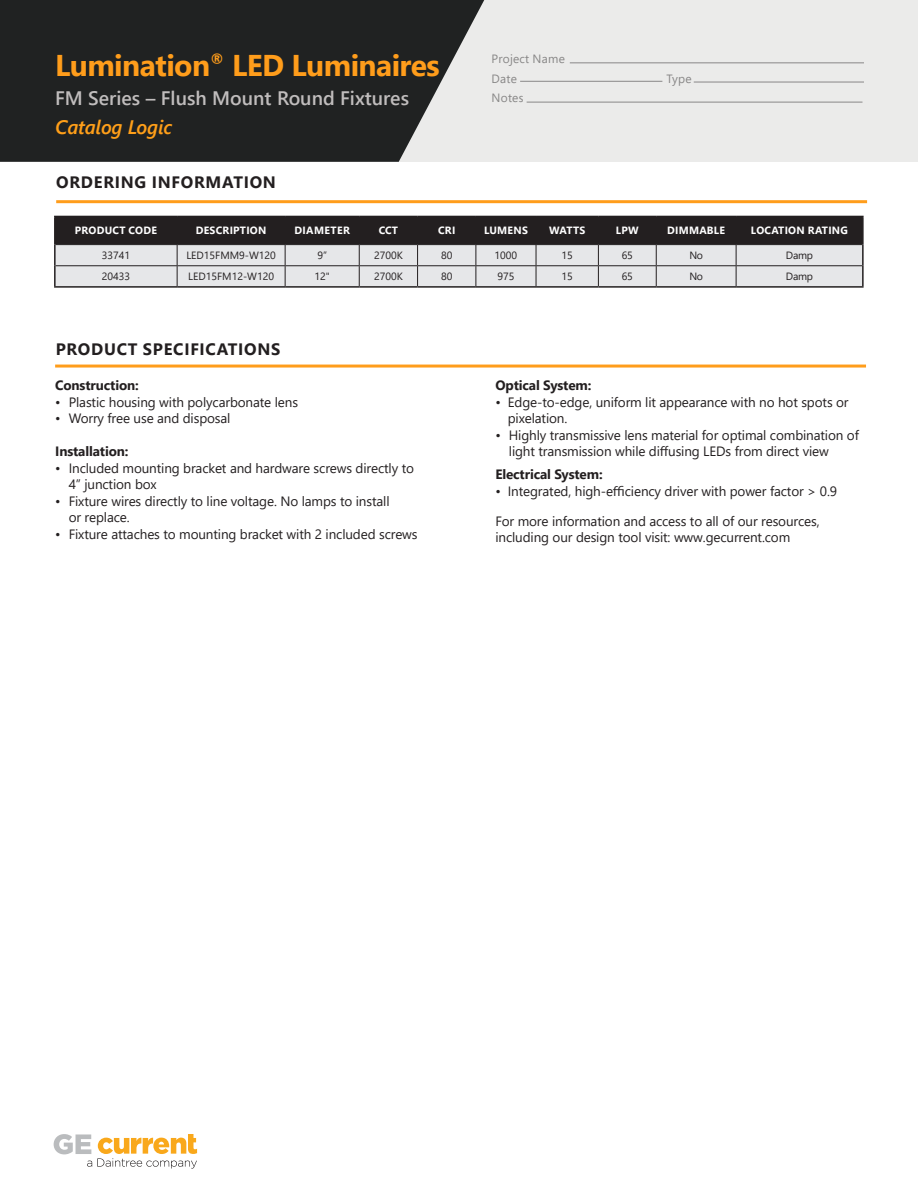
<style>
.page{position:relative;width:918px;height:1188px;background:#fff}
.page>*{position:absolute;margin:0;border:0;box-sizing:border-box;transform-origin:0 0}
.t1{font:700 30px "Segoe UI";letter-spacing:-.02em;color:#ff9d1b}
.t2{font:600 19.5px "Segoe UI";color:#c0bdbd}
.t3{font:italic 600 19.5px "Segoe UI";letter-spacing:-.01em;color:#ff9f19}
.t4{font:700 16.5px "Segoe UI";letter-spacing:.045em;color:#231f20}
.t5{font:13.5px/16.5px "Segoe UI";letter-spacing:-.01em;color:#231f20}
.t6{font:700 13.5px "Segoe UI";letter-spacing:-.01em;color:#231f20}
.t7{font:12px/19.5px "Segoe Pro";letter-spacing:.02em;color:#888787}
.t8{font:10.5px "Segoe UI";color:#231f20}
.t9{font:700 10.5px "Segoe UI";letter-spacing:.025em;color:#fff}
</style>
<div class="page">
<div style="left:0;top:0;width:918px;height:162px;background:#ebebea"></div>
<svg style="left:0;top:0;width:485px;height:162px;background:#333434"></svg>
<hr style="left:570px;top:62px;width:294px;height:1px;background:#888787">
<hr style="left:520px;top:81px;width:142px;height:1px;background:#888787">
<hr style="left:694px;top:82px;width:170px;height:1px;background:#888787">
<hr style="left:527px;top:102px;width:335px;height:1px;background:#888787">
<hr style="left:54px;top:217px;width:2px;height:28px;background:#231f20">
<hr style="left:862px;top:217px;width:2px;height:28px;background:#231f20">
<svg style="left:55px;top:217px;width:808px;height:69px;background:#929092"></svg>
<hr style="left:54px;top:216px;width:123px;height:1px;background:#231f20">
<hr style="left:177px;top:216px;width:108px;height:1px;background:#231f20">
<hr style="left:285px;top:216px;width:74px;height:1px;background:#231f20">
<hr style="left:359px;top:216px;width:59px;height:1px;background:#231f20">
<hr style="left:418px;top:216px;width:58px;height:1px;background:#231f20">
<hr style="left:476px;top:216px;width:60px;height:1px;background:#231f20">
<hr style="left:536px;top:216px;width:62px;height:1px;background:#231f20">
<hr style="left:598px;top:216px;width:58px;height:1px;background:#231f20">
<hr style="left:656px;top:216px;width:80px;height:1px;background:#231f20">
<hr style="left:736px;top:216px;width:128px;height:1px;background:#231f20">
<hr style="left:54px;top:245px;width:2px;height:21px;background:#231f20">
<hr style="left:54px;top:266px;width:2px;height:20px;background:#231f20">
<hr style="left:54px;top:286px;width:123px;height:2px;background:#231f20">
<hr style="left:177px;top:286px;width:108px;height:2px;background:#231f20">
<hr style="left:285px;top:286px;width:74px;height:2px;background:#231f20">
<hr style="left:359px;top:286px;width:59px;height:2px;background:#231f20">
<hr style="left:418px;top:286px;width:58px;height:2px;background:#231f20">
<hr style="left:476px;top:286px;width:60px;height:2px;background:#231f20">
<hr style="left:536px;top:286px;width:62px;height:2px;background:#231f20">
<hr style="left:598px;top:286px;width:58px;height:2px;background:#231f20">
<hr style="left:656px;top:286px;width:80px;height:2px;background:#231f20">
<hr style="left:736px;top:286px;width:128px;height:2px;background:#231f20">
<hr style="left:862px;top:245px;width:2px;height:21px;background:#231f20">
<hr style="left:862px;top:266px;width:2px;height:20px;background:#231f20">
<hr style="left:56px;top:200px;width:811px;height:3px;background:#ff9d1b">
<hr style="left:55px;top:365px;width:811px;height:3px;background:#ff9d1b">
<svg style="left:54px;top:1134px;width:143px;height:35px"></svg>
<p class="t1" style="left:55px;top:37px;width:386px">Lumination<sup>®</sup> LED Luminaires</p>
<p class="t2" style="left:55px;top:80px;width:355px">FM Series – Flush Mount Round Fixtures</p>
<p class="t3" style="left:55px;top:109px;width:119px">Catalog Logic</p>
<p class="t4" style="left:56px;top:167px;width:221px">ORDERING INFORMATION</p>
<p class="t7" style="left:492px;top:49px;width:75px">Project Name<br>Date</p>
<p class="t7" style="left:492px;top:88px;width:33px">Notes</p>
<p class="t7" style="left:666px;top:68px;width:27px">Type</p>
<p class="t9" style="left:75px;top:221px;width:84px">PRODUCT CODE</p>
<p class="t9" style="left:196px;top:221px;width:72px">DESCRIPTION</p>
<p class="t9" style="left:295px;top:221px;width:57px">DIAMETER</p>
<p class="t9" style="left:379px;top:221px;width:21px">CCT</p>
<p class="t9" style="left:438px;top:221px;width:19px">CRI</p>
<p class="t9" style="left:484px;top:221px;width:45px">LUMENS</p>
<p class="t9" style="left:549px;top:221px;width:38px">WATTS</p>
<p class="t9" style="left:616px;top:221px;width:25px">LPW</p>
<p class="t9" style="left:667px;top:221px;width:60px">DIMMABLE</p>
<p class="t9" style="left:751px;top:221px;width:98px">LOCATION RATING</p>
<p class="t8" style="left:102px;top:245px;width:30px">33741</p>
<p class="t8" style="left:186px;top:245px;width:91px">LED15FMM9-W120</p>
<p class="t8" style="left:317px;top:245px;width:11px">9”</p>
<p class="t8" style="left:374px;top:245px;width:30px">2700K</p>
<p class="t8" style="left:441px;top:245px;width:13px">80</p>
<p class="t8" style="left:495px;top:245px;width:24px">1000</p>
<p class="t8" style="left:562px;top:245px;width:13px">15</p>
<p class="t8" style="left:622px;top:245px;width:13px">65</p>
<p class="t8" style="left:689px;top:245px;width:15px">No</p>
<p class="t8" style="left:786px;top:245px;width:28px">Damp</p>
<p class="t8" style="left:102px;top:267px;width:30px">20433</p>
<p class="t8" style="left:188px;top:267px;width:87px">LED15FM12-W120</p>
<p class="t8" style="left:314px;top:267px;width:17px">12"</p>
<p class="t8" style="left:374px;top:267px;width:30px">2700K</p>
<p class="t8" style="left:441px;top:267px;width:13px">80</p>
<p class="t8" style="left:497px;top:267px;width:18px">975</p>
<p class="t8" style="left:562px;top:267px;width:13px">15</p>
<p class="t8" style="left:622px;top:267px;width:13px">65</p>
<p class="t8" style="left:689px;top:267px;width:15px">No</p>
<p class="t8" style="left:786px;top:267px;width:28px">Damp</p>
<p class="t4" style="left:56px;top:334px;width:226px">PRODUCT SPECIFICATIONS</p>
<p class="t6" style="left:55px;top:373px;width:85px">Construction:</p>
<p class="t5" style="left:55px;top:392px;width:244px">• Plastic housing with polycarbonate lens</p>
<p class="t5" style="left:55px;top:409px;width:177px">• Worry free use and disposal</p>
<p class="t6" style="left:55px;top:439px;width:75px">Installation:</p>
<p class="t5" style="left:55px;top:458px;width:360px">• Included mounting bracket and hardware screws directly to</p>
<p class="t5" style="left:69px;top:475px;width:90px">4” junction box</p>
<p class="t5" style="left:55px;top:491px;width:336px">• Fixture wires directly to line voltage. No lamps to install</p>
<p class="t5" style="left:69px;top:508px;width:63px">or replace.</p>
<p class="t5" style="left:55px;top:524px;width:364px">• Fixture attaches to mounting bracket with 2 included screws</p>
<p class="t6" style="left:495px;top:373px;width:98px">Optical System:</p>
<p class="t5" style="left:508px;top:392px;width:342px;text-indent:-12px">• Edge-to-edge, uniform lit appearance with no hot spots or pixelation.</p>
<p class="t5" style="left:509px;top:425px;width:352px;text-indent:-14px">• Highly transmissive lens material for optimal combination of light transmission while diffusing LEDs from direct view</p>
<p class="t6" style="left:495px;top:462px;width:109px">Electrical System:</p>
<p class="t5" style="left:495px;top:482px;width:343px">• Integrated, high-efficiency driver with power factor &gt; 0.9</p>
<p class="t5" style="left:495px;top:512px;width:326px">For more information and access to all of our resources, including our design tool visit: www.gecurrent.com</p>
</div>
